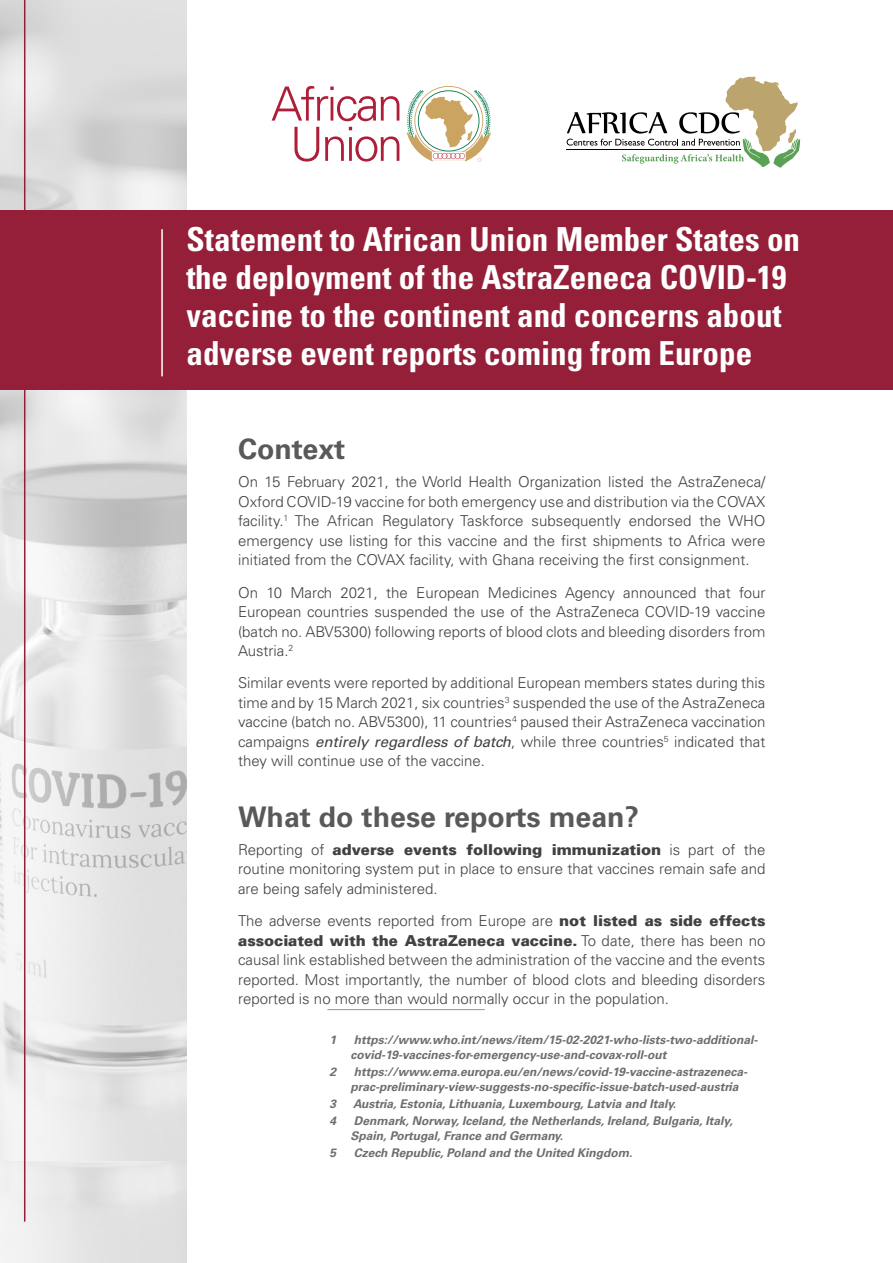
<style>
.page{position:relative;width:893px;height:1263px;background:#fff}
.page>*{position:absolute;margin:0;border:0;box-sizing:border-box;transform-origin:0 0}
.t1{font:700 condensed 33px/38.2px "Univers LT Std";color:#fff}
.t2{font:700 28.5px "Univers";color:#58595b}
.t3{font:300 15px/19.5px "Univers";color:#414042;text-align:justify}
.t4{font:italic 700 12px/15px "Univers";color:#6d6e71}
.s1{font-weight:400;font-style:italic}
.s2{font-weight:900}
</style>
<div class="page">
<svg style="left:0;top:0;width:187px;height:1263px;fill:#e2e2e2"></svg>
<hr style="left:24px;top:0;width:1px;height:1221px;background:#951f39">
<hr style="left:327px;top:1009px;width:158px;height:1px;background:#939598">
<svg style="left:567px;top:76px;width:233px;height:92px"></svg>
<svg style="left:272px;top:86px;width:127px;height:35px"></svg>
<svg style="left:294px;top:127px;width:25px;height:35px"></svg>
<svg style="left:325px;top:136px;width:19px;height:25px"></svg>
<hr style="left:349px;top:137px;width:3px;height:24px;background:#af1e38">
<svg style="left:355px;top:136px;width:44px;height:26px"></svg>
<svg style="left:407px;top:86px;width:84px;height:76px"></svg>
<div style="left:0;top:210px;width:893px;height:180px;background:#951f39"></div>
<hr style="left:161px;top:229px;width:2px;height:147px;background:#fff">
<h1 class="t1" style="left:187px;top:220px;width:615px">Statement to African Union Member States on the deployment of the AstraZeneca COVID-19 vaccine to the continent and concerns about adverse event reports coming from Europe</h1>
<h2 class="t2" style="left:238px;top:433px;width:109px">Context</h2>
<p class="t3" style="left:238px;top:472px;width:529px">On 15 February 2021, the World Health Organization listed the AstraZeneca/ Oxford COVID-19 vaccine for both emergency use and distribution via the COVAX facility.<sup>1</sup> The African Regulatory Taskforce subsequently endorsed the WHO emergency use listing for this vaccine and the first shipments to Africa were initiated from the COVAX facility, with Ghana receiving the first consignment.</p>
<p class="t3" style="left:238px;top:583px;width:529px">On 10 March 2021, the European Medicines Agency announced that four European countries suspended the use of the AstraZeneca COVID-19 vaccine (batch no. ABV5300) following reports of blood clots and bleeding disorders from Austria.<sup>2</sup></p>
<p class="t3" style="left:238px;top:673px;width:529px">Similar events were reported by additional European members states during this time and by 15 March 2021, six countries<sup>3</sup> suspended the use of the AstraZeneca vaccine (batch no. ABV5300), 11 countries<sup>4</sup> paused their AstraZeneca vaccination campaigns <span class="s1">entirely regardless of batch</span>, while three countries<sup>5</sup> indicated that they will continue use of the vaccine.</p>
<h2 class="t2" style="left:238px;top:800px;width:402px">What do these reports mean?</h2>
<p class="t3" style="left:238px;top:840px;width:529px">Reporting of <span class="s2">adverse events following immunization</span> is part of the routine monitoring system put in place to ensure that vaccines remain safe and are being safely administered.</p>
<p class="t3" style="left:238px;top:911px;width:529px">The adverse events reported from Europe are <span class="s2">not listed as side effects associated with the AstraZeneca vaccine.</span> To date, there has been no causal link established between the administration of the vaccine and the events reported. Most importantly, the number of blood clots and bleeding disorders reported is no more than would normally occur in the population.</p>
<p class="t4" style="left:330px;top:1032px;width:8px">1</p>
<p class="t4" style="left:351px;top:1032px;width:409px">https://www.who.int/news/item/15-02-2021-who-lists-two-additional&shy;covid-19-vaccines-for-emergency-use-and-covax-roll-out</p>
<p class="t4" style="left:330px;top:1064px;width:8px">2</p>
<p class="t4" style="left:351px;top:1064px;width:398px">https://www.ema.europa.eu/en/news/covid-19-vaccine-astrazeneca&shy;prac-preliminary-view-suggests-no-specific-issue-batch-used-austria</p>
<p class="t4" style="left:330px;top:1096px;width:8px">3</p>
<p class="t4" style="left:353px;top:1096px;width:325px">Austria, Estonia, Lithuania, Luxembourg, Latvia and Italy.</p>
<p class="t4" style="left:330px;top:1113px;width:8px">4</p>
<p class="t4" style="left:351px;top:1113px;width:384px">Denmark, Norway, Iceland, the Netherlands, Ireland, Bulgaria, Italy,<br>Spain, Portugal, France and Germany.</p>
<p class="t4" style="left:330px;top:1145px;width:8px">5</p>
<p class="t4" style="left:354px;top:1145px;width:280px">Czech Republic, Poland and the United Kingdom.</p>
</div>
